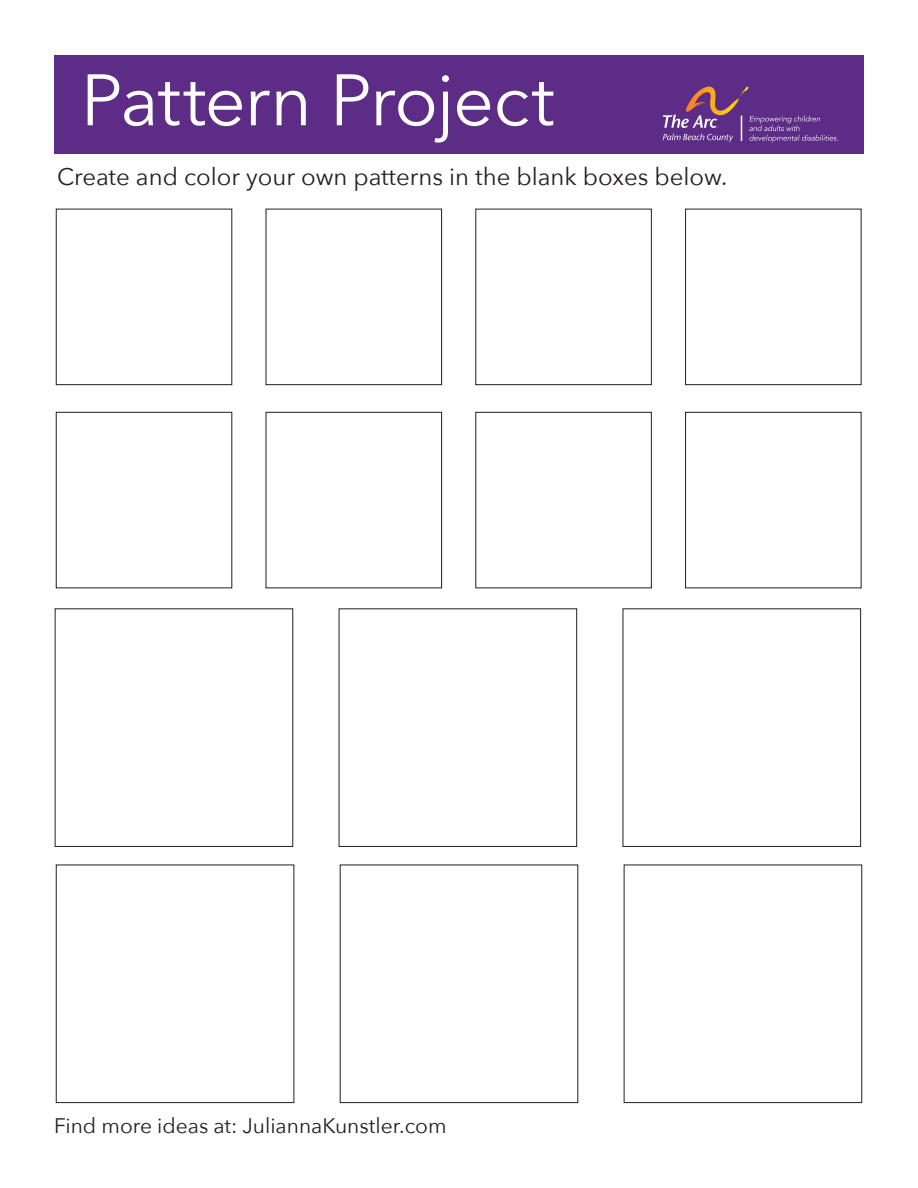
<style>
.page{position:relative;width:918px;height:1188px;background:#fff}
.page>*{position:absolute;margin:0;border:0;box-sizing:border-box;transform-origin:0 0}
.t1{font:72px "Avenir Next";letter-spacing:-.02em;color:#fff}
.t2{font:24px "Avenir Next";color:#231f20}
.t3{font:21px "Avenir Next";color:#231f20}
</style>
<div class="page">
<div style="left:54px;top:56px;width:810px;height:98px;background:#5c2c86"></div>
<img style="left:686px;top:87px;width:63px;height:28px">
<svg style="left:663px;top:115px;width:56px;height:13px"></svg>
<svg style="left:663px;top:134px;width:70px;height:8px"></svg>
<svg style="left:749px;top:116px;width:89px;height:27px"></svg>
<svg style="left:741px;top:116px;width:1px;height:25px"></svg>
<div style="left:56px;top:209px;width:176px;height:176px;border:1px solid #231f20"></div>
<div style="left:266px;top:209px;width:176px;height:176px;border:1px solid #231f20"></div>
<div style="left:476px;top:209px;width:176px;height:176px;border:1px solid #231f20"></div>
<div style="left:685px;top:209px;width:176px;height:176px;border:1px solid #231f20"></div>
<div style="left:56px;top:412px;width:176px;height:176px;border:1px solid #231f20"></div>
<div style="left:266px;top:412px;width:176px;height:176px;border:1px solid #231f20"></div>
<div style="left:476px;top:412px;width:176px;height:176px;border:1px solid #231f20"></div>
<div style="left:685px;top:412px;width:176px;height:176px;border:1px solid #231f20"></div>
<div style="left:56px;top:865px;width:238px;height:238px;border:1px solid #231f20"></div>
<div style="left:624px;top:865px;width:238px;height:238px;border:1px solid #231f20"></div>
<div style="left:55px;top:609px;width:238px;height:238px;border:1px solid #231f20"></div>
<div style="left:339px;top:609px;width:238px;height:238px;border:1px solid #231f20"></div>
<div style="left:623px;top:609px;width:238px;height:238px;border:1px solid #231f20"></div>
<p class="t1" style="left:81px;top:39px;width:475px">Pattern Project</p>
<p class="t2" style="left:57px;top:156px;width:672px">Create and color your own patterns in the blank boxes below.</p>
<p class="t3" style="left:54px;top:1108px;width:394px">Find more ideas at: JuliannaKunstler.com</p>
</div>
